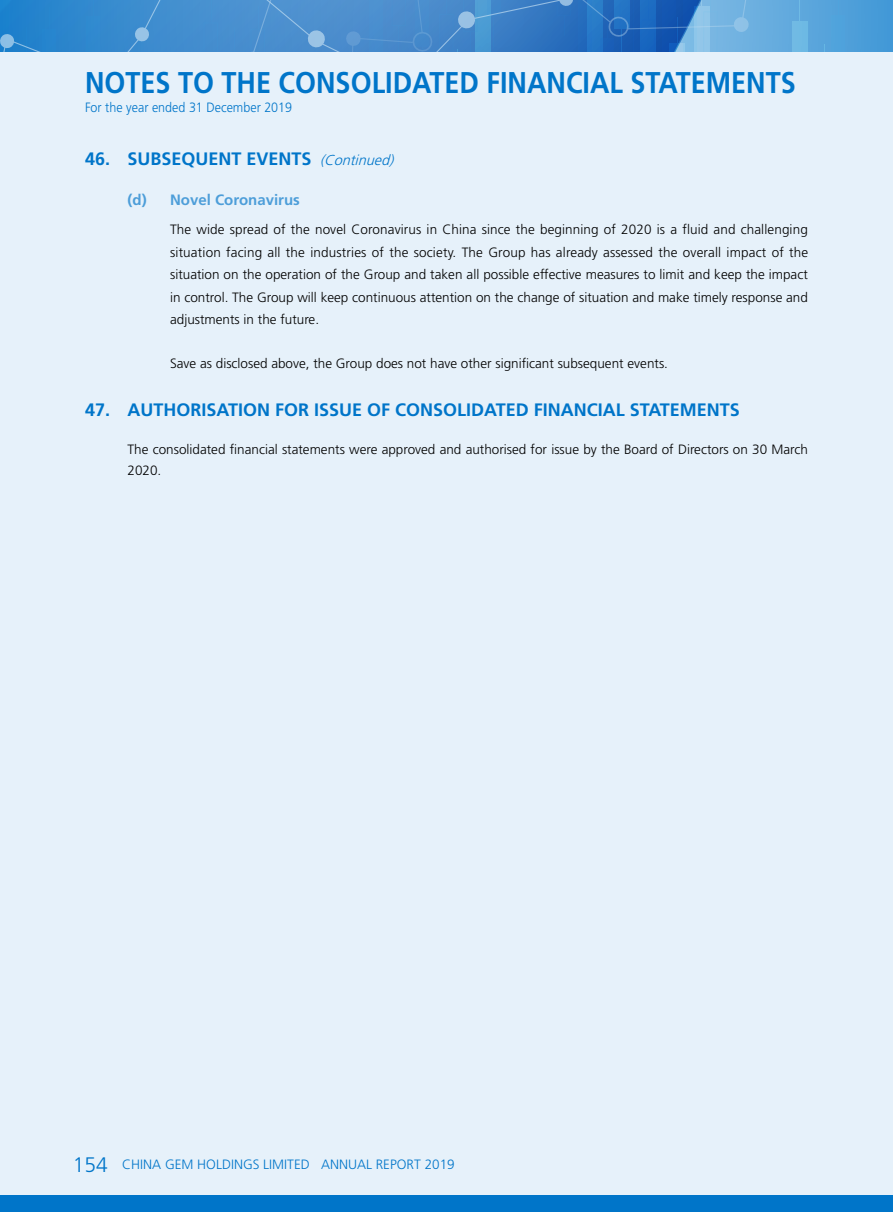
<style>
.page{position:relative;width:893px;height:1212px;background:#e6f1fa}
.page>*{position:absolute;margin:0;border:0;box-sizing:border-box;transform-origin:0 0}
.t1{font:700 30px "Frutiger LT Std";color:#0075c9;scale:.9 1}
.t2{font:700 18px "Frutiger LT Std";color:#0075c9}
.t3{font:700 15px "Frutiger LT Std";color:#4d9ed9}
.t4{font:300 13.5px/22.5px "Frutiger LT Std";color:#000;text-align:justify}
.t5{font:300 13.5px "Frutiger LT Std";color:#0075c9}
.t6{font:300 13.5px "Frutiger LT Std";color:#0075c9;scale:.93 1}
.s1{font-weight:300;font-style:italic;font-size:14.4px}
.s2{font-size:21px}
</style>
<div class="page">
<svg style="left:96px;top:0;width:797px;height:51px;background:#509ed8"></svg>
<div style="left:792px;top:21px;width:15px;height:30px;background:#6fbae4"></div>
<svg style="left:799px;top:0;width:1px;height:21px"></svg>
<div style="left:831px;top:15px;width:14px;height:36px;background:#4fa3dc"></div>
<svg style="left:838px;top:0;width:1px;height:15px"></svg>
<div style="left:86px;top:17px;width:14px;height:34px;background:#3189cf"></div>
<svg style="left:112px;top:0;width:56px;height:51px;background:#428fcf"></svg>
<svg style="left:0;top:0;width:96px;height:51px;background:#2a86cd"></svg>
<svg style="left:176px;top:0;width:589px;height:52px;background:#4689cb"></svg>
<div style="left:0;top:1195px;width:893px;height:17px;background:#0075c9"></div>
<h1 class="t1" style="left:85px;top:65px;width:791px">NOTES TO THE CONSOLIDATED FINANCIAL STATEMENTS</h1>
<p class="t6" style="left:85px;top:100px;width:224px">For the year ended 31 December 2019</p>
<h2 class="t2" style="left:85px;top:148px;width:314px">46. SUBSEQUENT EVENTS <span class="s1">(Continued)</span></h2>
<p class="t3" style="left:128px;top:190px;width:174px">(d) Novel Coronavirus</p>
<p class="t4" style="left:170px;top:218px;width:640px">The wide spread of the novel Coronavirus in China since the beginning of 2020 is a fluid and challenging situation facing all the industries of the society. The Group has already assessed the overall impact of the situation on the operation of the Group and taken all possible effective measures to limit and keep the impact in control. The Group will keep continuous attention on the change of situation and make timely response and adjustments in the future.</p>
<p class="t4" style="left:170px;top:352px;width:499px">Save as disclosed above, the Group does not have other significant subsequent events.</p>
<h2 class="t2" style="left:85px;top:399px;width:656px">47. AUTHORISATION FOR ISSUE OF CONSOLIDATED FINANCIAL STATEMENTS</h2>
<p class="t4" style="left:128px;top:439px;width:682px;line-height:21px">The consolidated financial statements were approved and authorised for issue by the Board of Directors on 30 March<br>2020.</p>
<p class="t5" style="left:73px;top:1157px;width:383px"><span class="s2">154</span> CHINA GEM HOLDINGS LIMITED ANNUAL REPORT 2019</p>
</div>
